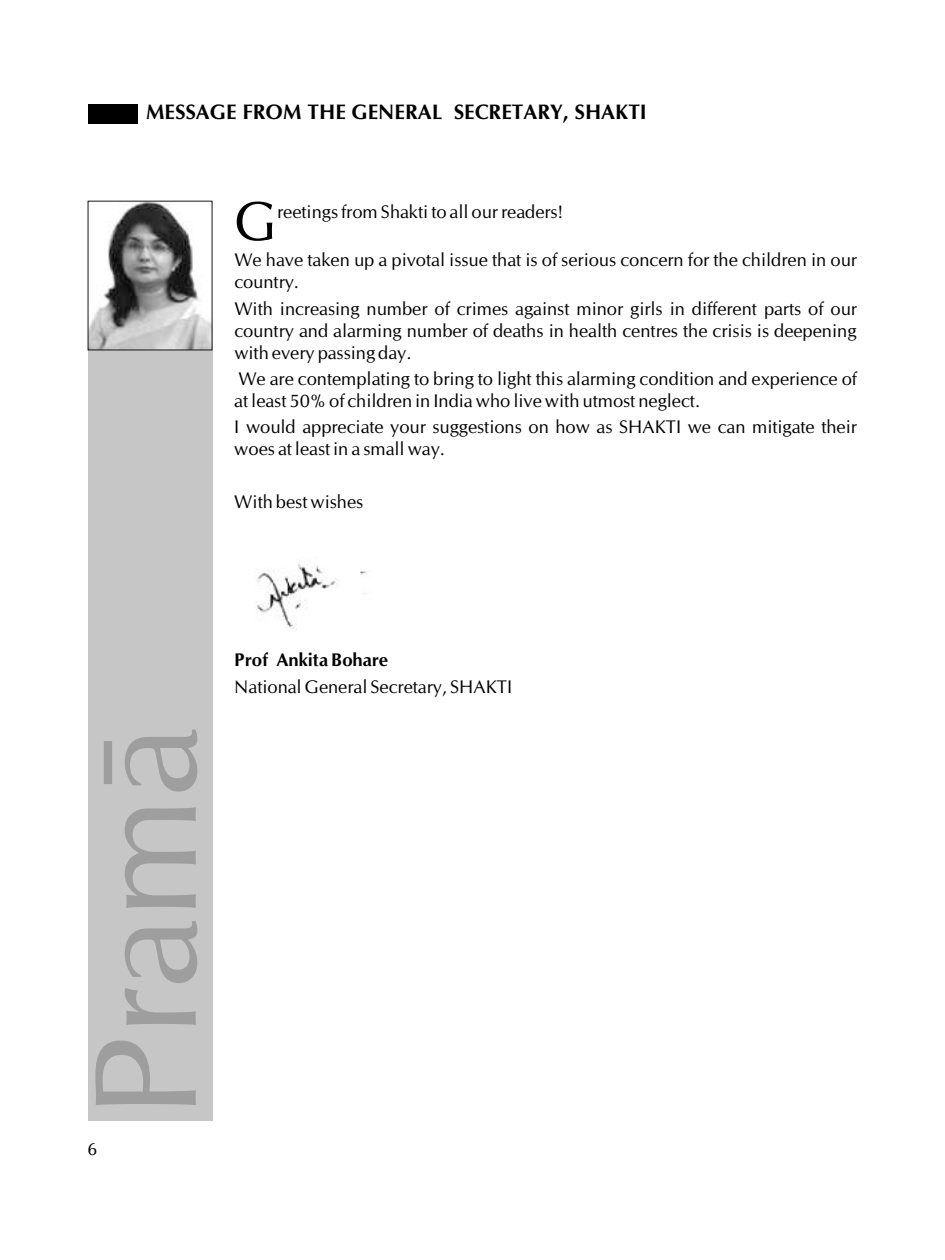
<style>
.page{position:relative;width:945px;height:1260px;background:#fff}
.page>*{position:absolute;margin:0;border:0;box-sizing:border-box;transform-origin:0 0}
.t1{font:146.12px "CG Omega";color:#9e9e9e}
.t2{font:55.3px "CG Omega";color:#000}
.t3{font:700 21px "CG Omega";color:#000}
.t4{font:18.38px/22.1px "CG Omega";color:#000}
.t5{font:700 18.38px "CG Omega";color:#000}
.t6{font:17.5px "CG Omega";color:#000}
</style>
<div class="page">
<div style="left:88px;top:104px;width:50px;height:20px;background:#000"></div>
<div style="left:88px;top:201px;width:124px;height:920px;background:#c6c6c6"></div>
<img style="left:90px;top:203px;width:121px;height:145px">
<img style="left:256px;top:563px;width:111px;height:67px">
<p class="t3" style="left:146px;top:103px;width:502px">MESSAGE FROM THE GENERAL SECRETARY, SHAKTI</p>
<h2 class="t2" style="left:234px;top:199px;width:44px">G</h2>
<p class="t4" style="left:234px;top:251px;width:624px">We have taken up a pivotal issue that is of serious concern for the children in our country.</p>
<p class="t4" style="left:234px;top:299px;width:624px;text-align:justify">With increasing number of crimes against minor girls in different parts of our country and alarming number of deaths in health centres the crisis is deepening with every passing day.</p>
<p class="t4" style="left:234px;top:369px;width:624px">We are contemplating to bring to light this alarming condition and experience of at least 50% of children in India who live with utmost neglect.</p>
<p class="t4" style="left:234px;top:418px;width:624px">I would appreciate your suggestions on how as SHAKTI we can mitigate their woes at least in a small way.</p>
<p class="t4" style="left:234px;top:492px;width:131px">With best wishes</p>
<p class="t4" style="left:277px;top:202px;width:287px">reetings from Shakti to all our readers!</p>
<h1 class="t1" style="left:87px;top:1118px;width:393px;rotate:-90deg">Pramā</h1>
<p class="t6" style="left:87px;top:1142px;width:11px">6</p>
<p class="t5" style="left:234px;top:653px;width:155px">Prof Ankita Bohare</p>
<p class="t4" style="left:234px;top:677px;width:279px">National General Secretary, SHAKTI</p>
</div>
